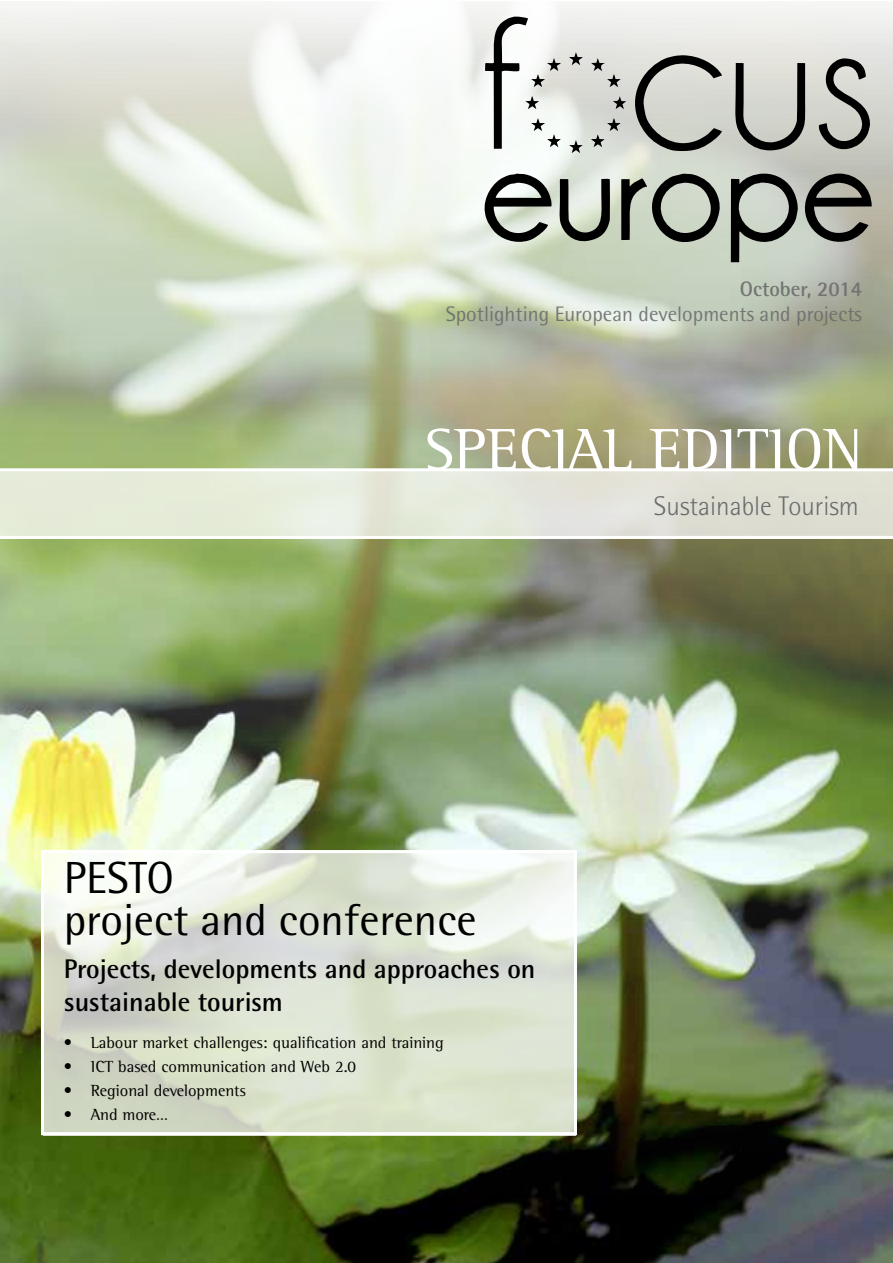
<style>
.page{position:relative;width:893px;height:1263px;background:#fff}
.page>*{position:absolute;margin:0;border:0;box-sizing:border-box;transform-origin:0 0}
.t1{font:60px "Rotis Semi Serif";color:#fff}
.t2{font:45px/42px "Rotis Semi Sans";color:#000}
.t3{font:700 27px/33.8px "Rotis Semi Sans";color:#000}
.t4{font:300 27px "Rotis Semi Sans";color:#6b6d6d}
.t5{font:21px "Rotis Semi Sans";color:#6b6d6d}
.t6{font:700 21px "Rotis Semi Sans";color:#6b6d6d}
.t7{font:16.5px "Rotis Semi Serif";color:#000}
</style>
<div class="page">
<img style="left:0;top:3px;width:892px;height:1260px">
<svg style="left:45px;top:854px;width:528px;height:277px;background:#dde3d3"></svg>
<svg style="left:485px;top:17px;width:387px;height:245px;background:#b5b8b1"></svg>
<svg style="left:0;top:468px;width:892px;height:71px;background:#e5e8db"></svg>
<div style="left:41px;top:850px;width:536px;height:285px;border:3px solid #fff"></div>
<p class="t6" style="left:740px;top:276px;width:124px">October, 2014</p>
<p class="t5" style="left:446px;top:302px;width:418px">Spotlighting European developments and projects</p>
<h1 class="t1" style="left:425px;top:414px;width:439px">SPECIAL EDITION</h1>
<h3 class="t4" style="left:654px;top:491px;width:206px">Sustainable Tourism</h3>
<h2 class="t2" style="left:64px;top:857px;width:414px">PESTO<br>project and conference</h2>
<h3 class="t3" style="left:64px;top:951px;width:473px">Projects, developments and approaches on sustainable tourism</h3>
<p class="t7" style="left:64px;top:1033px;width:381px">• Labour market challenges: qualification and training</p>
<p class="t7" style="left:64px;top:1057px;width:294px">• ICT based communication and Web 2.0</p>
<p class="t7" style="left:64px;top:1081px;width:184px">• Regional developments</p>
<p class="t7" style="left:64px;top:1105px;width:106px">• And more…</p>
</div>
